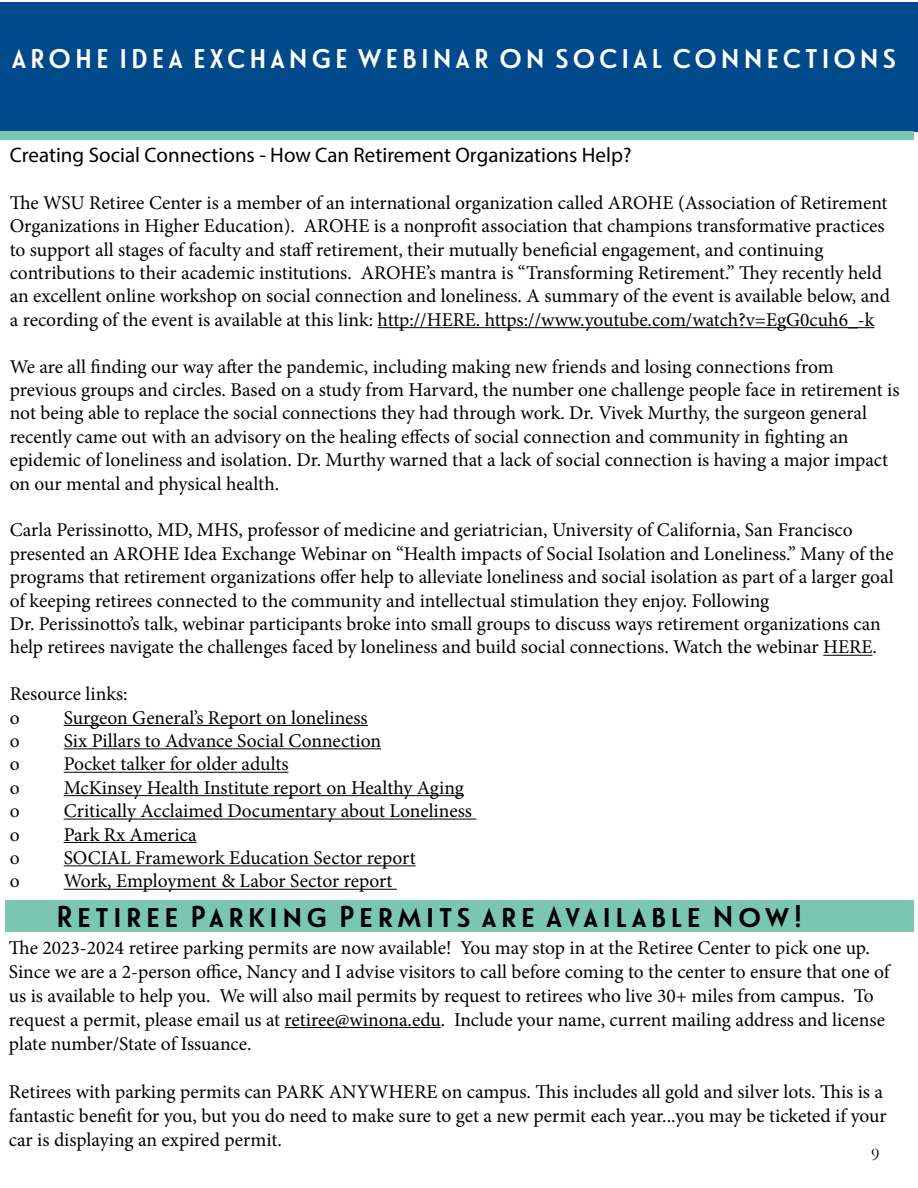
<style>
.page{position:relative;width:918px;height:1188px;background:#fff}
.page>*{position:absolute;margin:0;border:0;box-sizing:border-box;transform-origin:0 0}
.t1{font:30px "Le Havre Layers Primary";color:#000}
.t2{font:27px "Le Havre Layers Primary";color:#fff}
.t3{font:21px "Myriad Pro";color:#000}
.t4{font:19.5px/23.4px "Minion Pro";color:#000}
.t5{font:18px "Garamond";color:#000}
</style>
<div class="page">
<div style="left:2px;top:2px;width:916px;height:129px;background:#004a8b"></div>
<div style="left:0;top:2px;width:7px;height:129px;background:#004a8b"></div>
<hr style="left:285px;top:1027px;width:156px;height:1px;background:#000">
<div style="left:5px;top:900px;width:908px;height:32px;background:#7bc6b0"></div>
<div style="left:0;top:131px;width:914px;height:9px;background:#7bc6b0"></div>
<hr style="left:378px;top:327px;width:496px;height:1px;background:#000">
<hr style="left:823px;top:655px;width:50px;height:1px;background:#000">
<hr style="left:64px;top:725px;width:304px;height:1px;background:#000">
<hr style="left:64px;top:748px;width:317px;height:1px;background:#000">
<hr style="left:64px;top:772px;width:225px;height:1px;background:#000">
<hr style="left:64px;top:795px;width:400px;height:1px;background:#000">
<hr style="left:64px;top:819px;width:412px;height:1px;background:#000">
<hr style="left:64px;top:842px;width:133px;height:1px;background:#000">
<hr style="left:64px;top:865px;width:352px;height:1px;background:#000">
<hr style="left:64px;top:889px;width:333px;height:1px;background:#000">
<h2 class="t2" style="left:10px;top:44px;width:890px">AROHE IDEA EXCHANGE WEBINAR ON SOCIAL CONNECTIONS</h2>
<p class="t3" style="left:10px;top:142px;width:623px">Creating Social Connections - How Can Retirement Organizations Help?</p>
<p class="t4" style="left:10px;top:191px;width:882px">The WSU Retiree Center is a member of an international organization called AROHE (Association of Retirement Organizations in Higher Education). AROHE is a nonprofit association that champions transformative practices to support all stages of faculty and staff retirement, their mutually beneficial engagement, and continuing contributions to their academic institutions. AROHE’s mantra is “Transforming Retirement.” They recently held an excellent online workshop on social connection and loneliness. A summary of the event is available below, and a recording of the event is available at this link: http://HERE. https://www.youtube.com/watch?v=EgG0cuh6_-k</p>
<p class="t4" style="left:10px;top:355px;width:891px">We are all finding our way after the pandemic, including making new friends and losing connections from previous groups and circles. Based on a study from Harvard, the number one challenge people face in retirement is not being able to replace the social connections they had through work. Dr. Vivek Murthy, the surgeon general recently came out with an advisory on the healing effects of social connection and community in fighting an epidemic of loneliness and isolation. Dr. Murthy warned that a lack of social connection is having a major impact on our mental and physical health.</p>
<p class="t4" style="left:10px;top:518px;width:886px">Carla Perissinotto, MD, MHS, professor of medicine and geriatrician, University of California, San Francisco presented an AROHE Idea Exchange Webinar on “Health impacts of Social Isolation and Loneliness.” Many of the programs that retirement organizations offer help to alleviate loneliness and social isolation as part of a larger goal of keeping retirees connected to the community and intellectual stimulation they enjoy. Following<br>Dr. Perissinotto’s talk, webinar participants broke into small groups to discuss ways retirement organizations can help retirees navigate the challenges faced by loneliness and build social connections. Watch the webinar HERE.</p>
<p class="t4" style="left:10px;top:682px;width:119px">Resource links: o</p>
<p class="t4" style="left:64px;top:706px;width:306px">Surgeon General’s Report on loneliness</p>
<p class="t4" style="left:10px;top:729px;width:11px">o</p>
<p class="t4" style="left:64px;top:729px;width:319px">Six Pillars to Advance Social Connection</p>
<p class="t4" style="left:10px;top:752px;width:11px">o</p>
<p class="t4" style="left:64px;top:752px;width:226px">Pocket talker for older adults</p>
<p class="t4" style="left:10px;top:776px;width:11px">o</p>
<p class="t4" style="left:64px;top:776px;width:402px">McKinsey Health Institute report on Healthy Aging</p>
<p class="t4" style="left:10px;top:799px;width:11px">o</p>
<p class="t4" style="left:64px;top:799px;width:410px">Critically Acclaimed Documentary about Loneliness</p>
<p class="t4" style="left:10px;top:823px;width:11px">o</p>
<p class="t4" style="left:64px;top:823px;width:134px">Park Rx America</p>
<p class="t4" style="left:10px;top:846px;width:11px">o</p>
<p class="t4" style="left:64px;top:846px;width:353px">SOCIAL Framework Education Sector report</p>
<p class="t4" style="left:10px;top:869px;width:11px">o</p>
<p class="t4" style="left:64px;top:869px;width:330px">Work, Employment &amp; Labor Sector report</p>
<h1 class="t1" style="left:54px;top:900px;width:752px">Retiree Parking Permits are Available Now!</h1>
<p class="t4" style="left:9px;top:935px;width:882px;line-height:24px">The 2023-2024 retiree parking permits are now available! You may stop in at the Retiree Center to pick one up.<br>Since we are a 2-person office, Nancy and I advise visitors to call before coming to the center to ensure that one of us is available to help you. We will also mail permits by request to retirees who live 30+ miles from campus. To request a permit, please email us at retiree@winona.edu. Include your name, current mailing address and license plate number/State of Issuance.</p>
<p class="t4" style="left:9px;top:1079px;width:879px;line-height:24px">Retirees with parking permits can PARK ANYWHERE on campus. This includes all gold and silver lots. This is a fantastic benefit for you, but you do need to make sure to get a new permit each year...you may be ticketed if your car is displaying an expired permit.</p>
<p class="t5" style="left:871px;top:1142px;width:10px">9</p>
</div>
